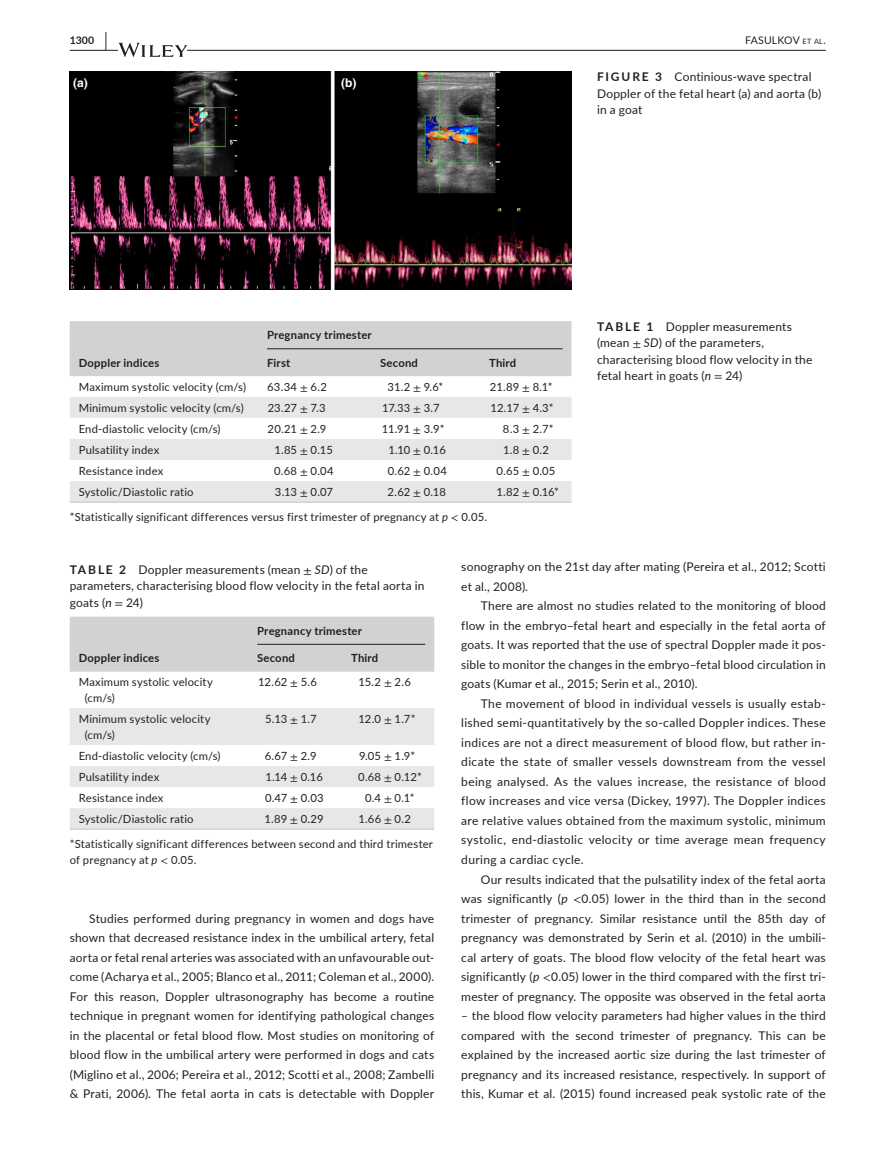
<style>
.page{position:relative;width:893px;height:1174px;background:#fff}
.page>*{position:absolute;margin:0;border:0;box-sizing:border-box;transform-origin:0 0}
.t1{font:12px/19.5px "Lato";letter-spacing:.015em;color:#231f20;text-align:justify}
.t2{font:700 12px "Helvetica";color:#fff}
.t3{font:11.25px/15.8px "Lato";letter-spacing:.015em;color:#231f20}
.t4{font:700 11.25px "Lato";letter-spacing:.02em;color:#231f20}
.t5{font:10.5px "Lato";letter-spacing:.015em;color:#231f20}
.t6{font:700 10.5px "Lato";color:#231f20}
.s1{font-size:19.5px}
.s2{font-size:7.35px}
.s3{font-weight:700}
.s4{font-family:"STIX"}
.s5{font-style:italic}
</style>
<div class="page">
<hr style="left:70px;top:50px;width:756px;height:1px;background:#231f20">
<svg style="left:119px;top:43px;width:68px;height:14px"></svg>
<img style="left:70px;top:72px;width:501px;height:217px">
<div style="left:70px;top:321px;width:501px;height:55px;background:#d1d2d4"></div>
<svg style="left:70px;top:397px;width:501px;height:104px;fill:#e6e7e9"></svg>
<hr style="left:70px;top:501px;width:188px;height:2px;background:#d1d2d4">
<hr style="left:258px;top:501px;width:113px;height:2px;background:#d1d2d4">
<hr style="left:371px;top:501px;width:109px;height:2px;background:#d1d2d4">
<hr style="left:480px;top:501px;width:91px;height:2px;background:#d1d2d4">
<hr style="left:267px;top:348px;width:295px;height:1px;background:#231f20">
<div style="left:70px;top:616px;width:364px;height:55px;background:#d1d2d4"></div>
<svg style="left:70px;top:708px;width:364px;height:120px;fill:#e6e7e9"></svg>
<hr style="left:70px;top:828px;width:178px;height:2px;background:#d1d2d4">
<hr style="left:248px;top:828px;width:94px;height:2px;background:#d1d2d4">
<hr style="left:342px;top:828px;width:92px;height:2px;background:#d1d2d4">
<hr style="left:257px;top:644px;width:168px;height:1px;background:#231f20">
<p class="t6" style="left:70px;top:33px;width:39px">1300 <span class="s1">|</span></p>
<p class="t5" style="left:745px;top:33px;width:82px">FASULKOV <span class="s2">et al</span>.</p>
<p class="t2" style="left:73px;top:76px;width:16px">(a)</p>
<p class="t2" style="left:341px;top:76px;width:17px">(b)</p>
<p class="t1" style="left:597px;top:68px;width:226px;line-height:16.5px;text-align:left"><span class="s3">FIGURE 3</span> Continious-wave spectral<br>Doppler of the fetal heart (a) and aorta (b) in a goat</p>
<p class="t4" style="left:79px;top:354px;width:82px">Doppler indices</p>
<p class="t4" style="left:267px;top:327px;width:106px">Pregnancy trimester</p>
<p class="t4" style="left:267px;top:354px;width:25px">First</p>
<p class="t4" style="left:380px;top:354px;width:39px">Second</p>
<p class="t4" style="left:489px;top:354px;width:29px">Third</p>
<p class="t3" style="left:79px;top:378px;width:169px">Maximum systolic velocity (cm/s)</p>
<p class="t3" style="left:267px;top:378px;width:61px">63.34 <span class="s4">±</span> 6.2</p>
<p class="t3" style="left:388px;top:378px;width:57px">31.2 <span class="s4">±</span> 9.6*</p>
<p class="t3" style="left:490px;top:378px;width:64px">21.89 <span class="s4">±</span> 8.1*</p>
<p class="t3" style="left:79px;top:399px;width:166px">Minimum systolic velocity (cm/s)</p>
<p class="t3" style="left:268px;top:399px;width:59px">23.27 <span class="s4">±</span> 7.3</p>
<p class="t3" style="left:382px;top:399px;width:59px">17.33 <span class="s4">±</span> 3.7</p>
<p class="t3" style="left:491px;top:399px;width:65px">12.17 <span class="s4">±</span> 4.3*</p>
<p class="t3" style="left:79px;top:420px;width:143px">End-diastolic velocity (cm/s)</p>
<p class="t3" style="left:268px;top:420px;width:60px">20.21 <span class="s4">±</span> 2.9</p>
<p class="t3" style="left:382px;top:420px;width:64px">11.91 <span class="s4">±</span> 3.9*</p>
<p class="t3" style="left:503px;top:420px;width:52px">8.3 <span class="s4">±</span> 2.7*</p>
<p class="t3" style="left:79px;top:441px;width:82px">Pulsatility index</p>
<p class="t3" style="left:274px;top:441px;width:60px">1.85 <span class="s4">±</span> 0.15</p>
<p class="t3" style="left:388px;top:441px;width:59px">1.10 <span class="s4">±</span> 0.16</p>
<p class="t3" style="left:503px;top:441px;width:47px">1.8 <span class="s4">±</span> 0.2</p>
<p class="t3" style="left:79px;top:462px;width:86px">Resistance index</p>
<p class="t3" style="left:274px;top:462px;width:61px">0.68 <span class="s4">±</span> 0.04</p>
<p class="t3" style="left:388px;top:462px;width:61px">0.62 <span class="s4">±</span> 0.04</p>
<p class="t3" style="left:496px;top:462px;width:60px">0.65 <span class="s4">±</span> 0.05</p>
<p class="t3" style="left:79px;top:484px;width:116px">Systolic/Diastolic ratio</p>
<p class="t3" style="left:275px;top:484px;width:60px">3.13 <span class="s4">±</span> 0.07</p>
<p class="t3" style="left:388px;top:484px;width:60px">2.62 <span class="s4">±</span> 0.18</p>
<p class="t3" style="left:496px;top:484px;width:64px">1.82 <span class="s4">±</span> 0.16*</p>
<p class="t3" style="left:70px;top:508px;width:419px">*Statistically significant differences versus first trimester of pregnancy at <span class="s5">p</span> <span class="s4">&lt;</span> 0.05.</p>
<p class="t1" style="left:597px;top:318px;width:217px;line-height:16.5px;text-align:left"><span class="s3">TABLE 1</span> Doppler measurements (mean <span class="s4">±</span> <span class="s5">SD</span>) of the parameters, characterising blood flow velocity in the fetal heart in goats (<span class="s5">n</span> <span class="s4">=</span> 24)</p>
<p class="t1" style="left:70px;top:561px;width:356px;line-height:16.5px;text-align:left"><span class="s3">TABLE 2</span> Doppler measurements (mean <span class="s4">±</span> <span class="s5">SD</span>) of the parameters, characterising blood flow velocity in the fetal aorta in goats (<span class="s5">n</span> <span class="s4">=</span> 24)</p>
<p class="t4" style="left:79px;top:650px;width:82px">Doppler indices</p>
<p class="t4" style="left:257px;top:622px;width:106px">Pregnancy trimester</p>
<p class="t4" style="left:257px;top:650px;width:39px">Second</p>
<p class="t4" style="left:351px;top:650px;width:29px">Third</p>
<p class="t3" style="left:85px;top:674px;width:130px;text-indent:-6px">Maximum systolic velocity (cm/s)</p>
<p class="t3" style="left:258px;top:674px;width:60px">12.62 <span class="s4">±</span> 5.6</p>
<p class="t3" style="left:358px;top:674px;width:54px">15.2 <span class="s4">±</span> 2.6</p>
<p class="t3" style="left:85px;top:710px;width:127px;text-indent:-6px">Minimum systolic velocity (cm/s)</p>
<p class="t3" style="left:265px;top:710px;width:53px">5.13 <span class="s4">±</span> 1.7</p>
<p class="t3" style="left:358px;top:710px;width:59px">12.0 <span class="s4">±</span> 1.7*</p>
<p class="t3" style="left:79px;top:747px;width:143px">End-diastolic velocity (cm/s)</p>
<p class="t3" style="left:265px;top:747px;width:53px">6.67 <span class="s4">±</span> 2.9</p>
<p class="t3" style="left:359px;top:747px;width:58px">9.05 <span class="s4">±</span> 1.9*</p>
<p class="t3" style="left:79px;top:768px;width:82px">Pulsatility index</p>
<p class="t3" style="left:265px;top:768px;width:59px">1.14 <span class="s4">±</span> 0.16</p>
<p class="t3" style="left:358px;top:768px;width:65px">0.68 <span class="s4">±</span> 0.12*</p>
<p class="t3" style="left:79px;top:789px;width:86px">Resistance index</p>
<p class="t3" style="left:265px;top:789px;width:60px">0.47 <span class="s4">±</span> 0.03</p>
<p class="t3" style="left:365px;top:789px;width:51px">0.4 <span class="s4">±</span> 0.1*</p>
<p class="t3" style="left:79px;top:810px;width:116px">Systolic/Diastolic ratio</p>
<p class="t3" style="left:265px;top:810px;width:61px">1.89 <span class="s4">±</span> 0.29</p>
<p class="t3" style="left:358px;top:810px;width:54px">1.66 <span class="s4">±</span> 0.2</p>
<p class="t3" style="left:70px;top:835px;width:365px">*Statistically significant differences between second and third trimester of pregnancy at <span class="s5">p</span> <span class="s4">&lt;</span> 0.05.</p>
<p class="t1" style="left:70px;top:908px;width:366px;text-indent:20px">Studies performed during pregnancy in women and dogs have shown that decreased resistance index in the umbilical artery, fetal aorta or fetal renal arteries was associated with an unfavourable out&shy;come (Acharya et al., 2005; Blanco et al., 2011; Coleman et al., 2000).<br>For this reason, Doppler ultrasonography has become a routine technique in pregnant women for identifying pathological changes in the placental or fetal blood flow. Most studies on monitoring of blood flow in the umbilical artery were performed in dogs and cats (Miglino et al., 2006; Pereira et al., 2012; Scotti et al., 2008; Zambelli &amp; Prati, 2006). The fetal aorta in cats is detectable with Doppler</p>
<p class="t1" style="left:461px;top:557px;width:366px">sonography on the 21st day after mating (Pereira et al., 2012; Scotti et al., 2008).</p>
<p class="t1" style="left:461px;top:596px;width:366px;text-indent:20px">There are almost no studies related to the monitoring of blood flow in the embryo–fetal heart and especially in the fetal aorta of goats. It was reported that the use of spectral Doppler made it pos&shy;sible to monitor the changes in the embryo–fetal blood circulation in goats (Kumar et al., 2015; Serin et al., 2010).</p>
<p class="t1" style="left:461px;top:693px;width:366px;text-indent:20px">The movement of blood in individual vessels is usually estab&shy;lished semi-quantitatively by the so-called Doppler indices. These indices are not a direct measurement of blood flow, but rather in&shy;dicate the state of smaller vessels downstream from the vessel being analysed. As the values increase, the resistance of blood flow increases and vice versa (Dickey, 1997). The Doppler indices are relative values obtained from the maximum systolic, minimum systolic, end-diastolic velocity or time average mean frequency during a cardiac cycle.</p>
<p class="t1" style="left:461px;top:869px;width:366px;text-indent:20px">Our results indicated that the pulsatility index of the fetal aorta was significantly (<span class="s5">p</span> <span class="s4">&lt;</span>0.05) lower in the third than in the second trimester of pregnancy. Similar resistance until the 85th day of pregnancy was demonstrated by Serin et al. (2010) in the umbili&shy;cal artery of goats. The blood flow velocity of the fetal heart was significantly (<span class="s5">p</span> <span class="s4">&lt;</span>0.05) lower in the third compared with the first tri&shy;mester of pregnancy. The opposite was observed in the fetal aorta</p>
<p class="t1" style="left:461px;top:1005px;width:366px">– the blood flow velocity parameters had higher values in the third compared with the second trimester of pregnancy. This can be explained by the increased aortic size during the last trimester of pregnancy and its increased resistance, respectively. In support of this, Kumar et al. (2015) found increased peak systolic rate of the</p>
</div>
